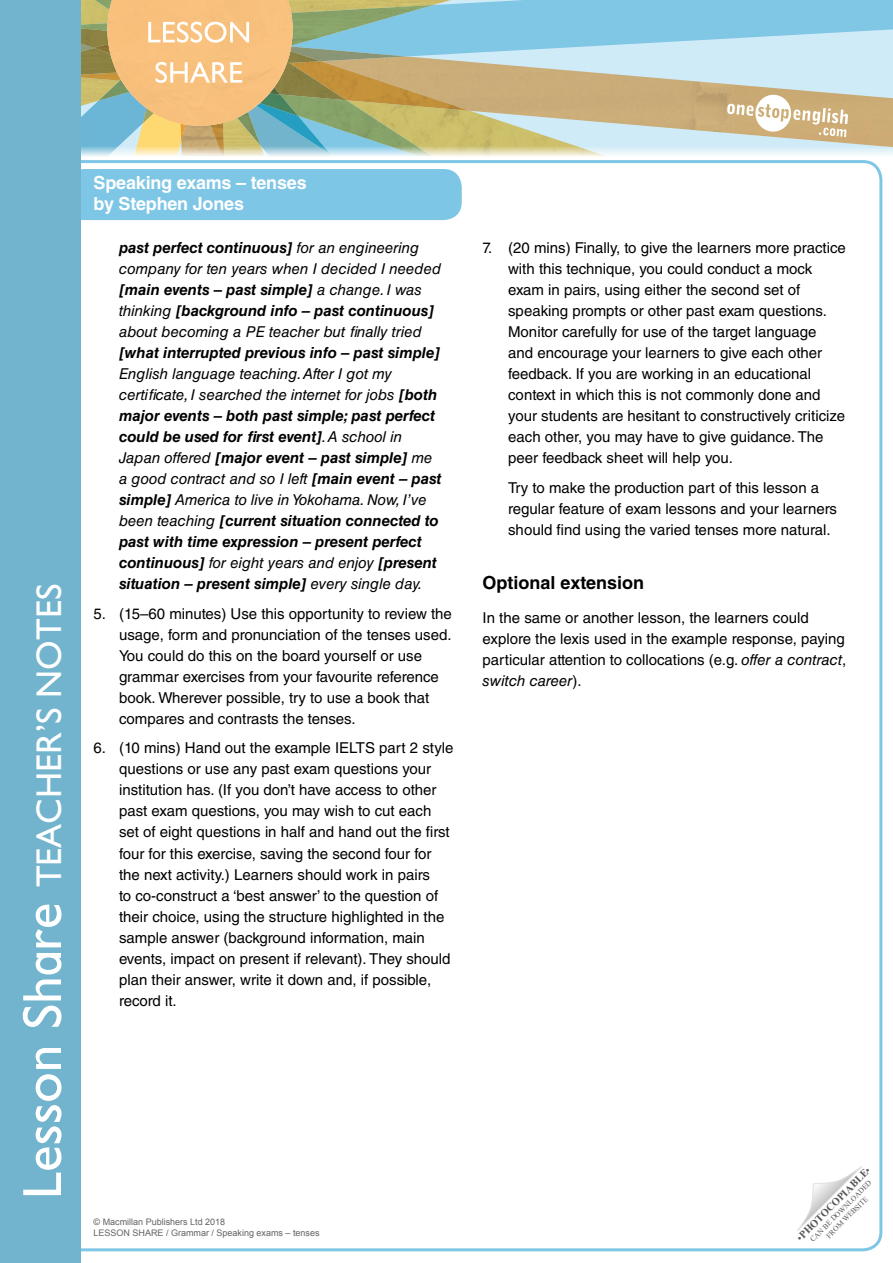
<style>
.page{position:relative;width:893px;height:1263px;background:#fff}
.page>*{position:absolute;margin:0;border:0;box-sizing:border-box;transform-origin:0 0}
.t1{font:36px "Gill Infant";color:#fff}
.t2{font:30px/40.2px "Gill Infant";color:#fff}
.t3{font:700 18px/21px "Helvetica LT Std";letter-spacing:-.01em;color:#fff}
.Title_L1{font:700 18px "Helvetica LT Std";color:#000}
.bullet_list__1{font:15px/21px "Helvetica LT Std";color:#000}
.bullet_list__1-2{font:italic 700 15px/21px "Helvetica LT Std";color:#000}
.t4{font:700 10.5px "Times New Roman";color:#565655}
.t5{font:9px/10.8px "Arial";color:#636362}
.t6{font:7.5px/9px "Times New Roman";color:#565655;text-align:center}
.s1{font-size:55.35px}
.s2{font-weight:400}
.s3{font-style:italic}
</style>
<div class="page">
<div style="left:66px;top:169px;width:396px;height:51px;background:#7ec6e6;border-radius:18px"></div>
<svg style="left:797px;top:1166px;width:65px;height:65px"></svg>
<div style="left:0;top:0;width:81px;height:1263px;background:#72b4ce"></div>
<svg style="left:81px;top:0;width:812px;height:156px;background:#bcc3aa"></svg>
<h2 class="t2" style="left:146px;top:13px;width:107px">LESSON<br>SHARE</h2>
<h1 class="t1" style="left:28px;top:1199px;width:617px;rotate:-90deg"><span class="s1">Lesson Share</span> TEACHER’S NOTES</h1>
<p class="t3" style="left:94px;top:172px;width:215px">Speaking exams – tenses by Stephen Jones</p>
<p class="bullet_list__1-2" style="left:119px;top:237px;width:324px">past perfect continuous] <span class="s2">for an engineering company for ten years when I decided I needed </span>[main events – past simple] <span class="s2">a change. I was thinking</span> [background info – past continuous] <span class="s2">about becoming a PE teacher but finally tried </span>[what interrupted previous info – past simple] <span class="s2">English language teaching. After I got my certificate, I searched the internet for jobs</span> [both major events – both past simple; past perfect could be used for first event]<span class="s2">. A school in Japan offered</span> [major event – past simple] <span class="s2">me a good contract and so I left</span> [main event – past simple] <span class="s2">America to live in Yokohama. Now, I’ve been teaching</span> [current situation connected to past with time expression – present perfect continuous] <span class="s2">for eight years and enjoy</span> [present situation – present simple] <span class="s2">every single day.</span></p>
<p class="bullet_list__1" style="left:119px;top:603px;width:334px;text-indent:-26px">5. (15–60 minutes) Use this opportunity to review the usage, form and pronunciation of the tenses used.<br>You could do this on the board yourself or use grammar exercises from your favourite reference book. Wherever possible, try to use a book that compares and contrasts the tenses.</p>
<p class="bullet_list__1" style="left:119px;top:738px;width:336px;text-indent:-26px">6. (10 mins) Hand out the example IELTS part 2 style questions or use any past exam questions your institution has. (If you don’t have access to other past exam questions, you may wish to cut each set of eight questions in half and hand out the first four for this exercise, saving the second four for the next activity.) Learners should work in pairs<br>to co-construct a ‘best answer’ to the question of their choice, using the structure highlighted in the sample answer (background information, main events, impact on present if relevant). They should plan their answer, write it down and, if possible, record it.</p>
<p class="bullet_list__1" style="left:508px;top:238px;width:339px;text-indent:-26px">7. (20 mins) Finally, to give the learners more practice with this technique, you could conduct a mock exam in pairs, using either the second set of speaking prompts or other past exam questions.<br>Monitor carefully for use of the target language<br>and encourage your learners to give each other feedback. If you are working in an educational context in which this is not commonly done and your students are hesitant to constructively criticize each other, you may have to give guidance. The peer feedback sheet will help you.</p>
<p class="bullet_list__1" style="left:508px;top:477px;width:330px">Try to make the production part of this lesson a regular feature of exam lessons and your learners should find using the varied tenses more natural.</p>
<p class="Title_L1" style="left:483px;top:572px;width:163px">Optional extension</p>
<p class="bullet_list__1" style="left:483px;top:607px;width:365px">In the same or another lesson, the learners could explore the lexis used in the example response, paying particular attention to collocations (e.g. <span class="s3">offer a contract</span>, <span class="s3">switch career</span>).</p>
<p class="t5" style="left:94px;top:1217px;width:228px">© Macmillan Publishers Ltd 2018<br>LESSON SHARE / Grammar / Speaking exams – tenses</p>
<p class="t4" style="left:793px;top:1234px;width:101px;rotate:-45deg"><span class="s2">•</span>PHOTOCOPIABLE<span class="s2">•</span></p>
<p class="t6" style="left:808px;top:1237px;width:85px;rotate:-45deg">CAN BE DOWNLOADED<br>FROM WEBSITE</p>
</div>
